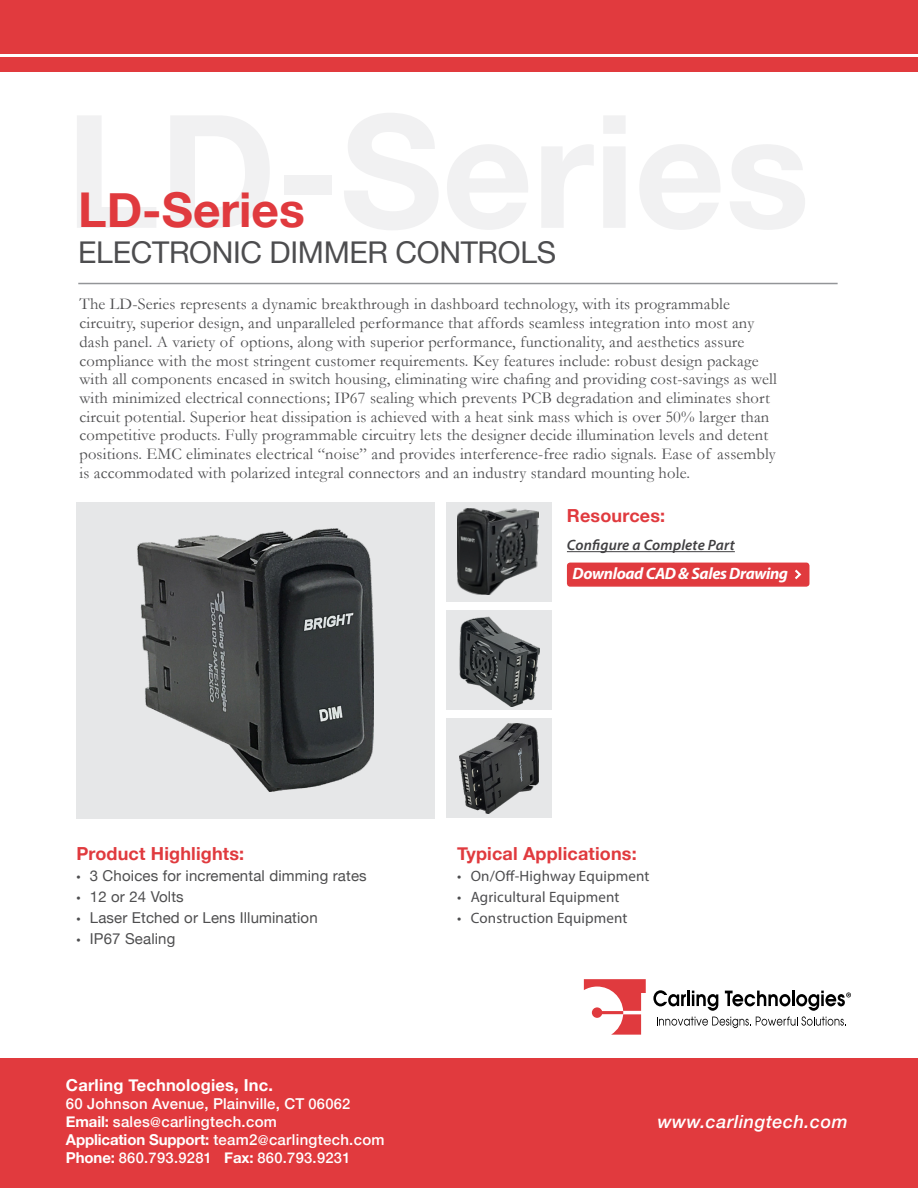
<style>
.page{position:relative;width:918px;height:1188px;background:#fff}
.page>*{position:absolute;margin:0;border:0;box-sizing:border-box;transform-origin:0 0}
.t1{font:700 48px "Helvetica Neue";color:#e03a3e}
.t2{font:30px "Helvetica Neue";letter-spacing:-.01em;color:#4d4d4f}
.t3{font:700 18px "Helvetica Neue";letter-spacing:.01em;color:#e03a3e}
.t4{font:italic 500 18px "Helvetica Neue";letter-spacing:.03em;color:#fff}
.t5{font:16.5px/18.8px "Garamond";letter-spacing:.01em;color:#4d4d4f}
.t6{font:700 16.5px "Helvetica Neue";letter-spacing:.01em;color:#fff}
.t7{font:italic 700 16.5px "Myriad Pro";letter-spacing:-.025em;color:#fff}
.t8{font:500 15px/18px "Helvetica Neue";letter-spacing:.02em;color:#fff}
.t9{font:15px "Helvetica Neue";letter-spacing:.01em;color:#4e4e4f}
.t10{font:15px "Myriad Pro";letter-spacing:.01em;color:#4d4d4f}
.t11{font:italic 600 15px "Myriad Pro";letter-spacing:.01em;color:#414042}
.t12{font:500 14.7px "Helvetica Neue";letter-spacing:.02em;color:#fff}
.s1{font-family:"Myriad Pro";color:#4d4d4f}
.s2{font-size:14.7px}
.s3{font-weight:700}
.s4{font-size:13.5px}
.s5{font-weight:700;font-size:15px}
</style>
<div class="page">
<div style="left:0;top:57px;width:918px;height:15px;background:#e13a3e"></div>
<div style="left:0;top:0;width:918px;height:54px;background:#e13a3e"></div>
<div style="left:0;top:1058px;width:918px;height:130px;background:#e13a3e"></div>
<svg style="left:584px;top:979px;width:62px;height:56px"></svg>
<svg style="left:653px;top:990px;width:198px;height:38px"></svg>
<hr style="left:78px;top:283px;width:760px;height:1px;background:#939598">
<div style="left:76px;top:502px;width:359px;height:316px;background:#e6e7e8"></div>
<div style="left:446px;top:502px;width:106px;height:100px;background:#e6e7e8"></div>
<div style="left:446px;top:610px;width:106px;height:100px;background:#e6e7e8"></div>
<div style="left:446px;top:718px;width:106px;height:100px;background:#e6e7e8"></div>
<img style="left:138px;top:529px;width:236px;height:262px">
<img style="left:457px;top:508px;width:82px;height:87px">
<img style="left:460px;top:724px;width:79px;height:89px">
<img style="left:460px;top:617px;width:80px;height:89px">
<div style="left:568px;top:563px;width:241px;height:23px;background:#e03a3e;border-radius:3px"></div>
<div style="left:567px;top:563px;width:242px;height:24px;border:2px solid #e03a3e;border-radius:3px"></div>
<hr style="left:567px;top:551px;width:168px;height:1px;background:#414042">
<svg style="left:795px;top:570px;width:6px;height:9px"></svg>
<h1 class="t1" style="left:78px;top:172px;width:228px">LD-Series</h1>
<h2 class="t2" style="left:78px;top:230px;width:479px">ELECTRONIC DIMMER CONTROLS</h2>
<p class="t5" style="left:79px;top:295px;width:699px">The LD-Series represents a dynamic breakthrough in dashboard technology, with its programmable circuitry, superior design, and unparalleled performance that affords seamless integration into most any dash panel. A variety of options, along with superior performance, functionality, and aesthetics assure compliance with the most stringent customer requirements. Key features include: robust design package with all components encased in switch housing, eliminating wire chafing and providing cost-savings as well with minimized electrical connections; IP67 sealing which prevents PCB degradation and eliminates short circuit potential. Superior heat dissipation is achieved with a heat sink mass which is over 50% larger than competitive products. Fully programmable circuitry lets the designer decide illumination levels and detent positions. EMC eliminates electrical “noise” and provides interference-free radio signals. Ease of assembly is accommodated with polarized integral connectors and an industry standard mounting hole.</p>
<p class="t3" style="left:567px;top:501px;width:100px">Resources:</p>
<p class="t11" style="left:567px;top:536px;width:169px">Configure a Complete Part</p>
<p class="t7" style="left:573px;top:563px;width:217px">Download CAD &amp; Sales Drawing</p>
<p class="t3" style="left:76px;top:839px;width:169px">Product Highlights:</p>
<p class="t9" style="left:76px;top:865px;width:292px"><span class="s1">•</span> 3 Choices for incremental dimming rates</p>
<p class="t9" style="left:76px;top:886px;width:109px"><span class="s1">•</span> 12 or 24 Volts</p>
<p class="t9" style="left:76px;top:907px;width:243px"><span class="s1">•</span> Laser Etched or Lens Illumination</p>
<p class="t9" style="left:76px;top:928px;width:101px"><span class="s1">•</span> IP67 Sealing</p>
<p class="t6" style="left:66px;top:1072px;width:208px">Carling Technologies, Inc.</p>
<p class="t8" style="left:66px;top:1093px;width:320px">60 Johnson Avenue, Plainville, CT <span class="s2">06062<br></span><span class="s3">Email:</span> sales<span class="s4">@</span>carlingtech.com<br><span class="s3">Application Support:</span> team2<span class="s4">@</span>carlingtech.com</p>
<p class="t12" style="left:66px;top:1146px;width:286px"><span class="s5">Phone:</span> 860.793.9281 <span class="s5">Fax:</span> 860.793.9231</p>
<p class="t3" style="left:457px;top:839px;width:181px">Typical Applications:</p>
<p class="t10" style="left:457px;top:866px;width:194px">• On/Off-Highway Equipment</p>
<p class="t10" style="left:457px;top:887px;width:164px">• Agricultural Equipment</p>
<p class="t10" style="left:457px;top:908px;width:172px">• Construction Equipment</p>
<p class="t4" style="left:658px;top:1106px;width:192px">www.carlingtech.com</p>
</div>
